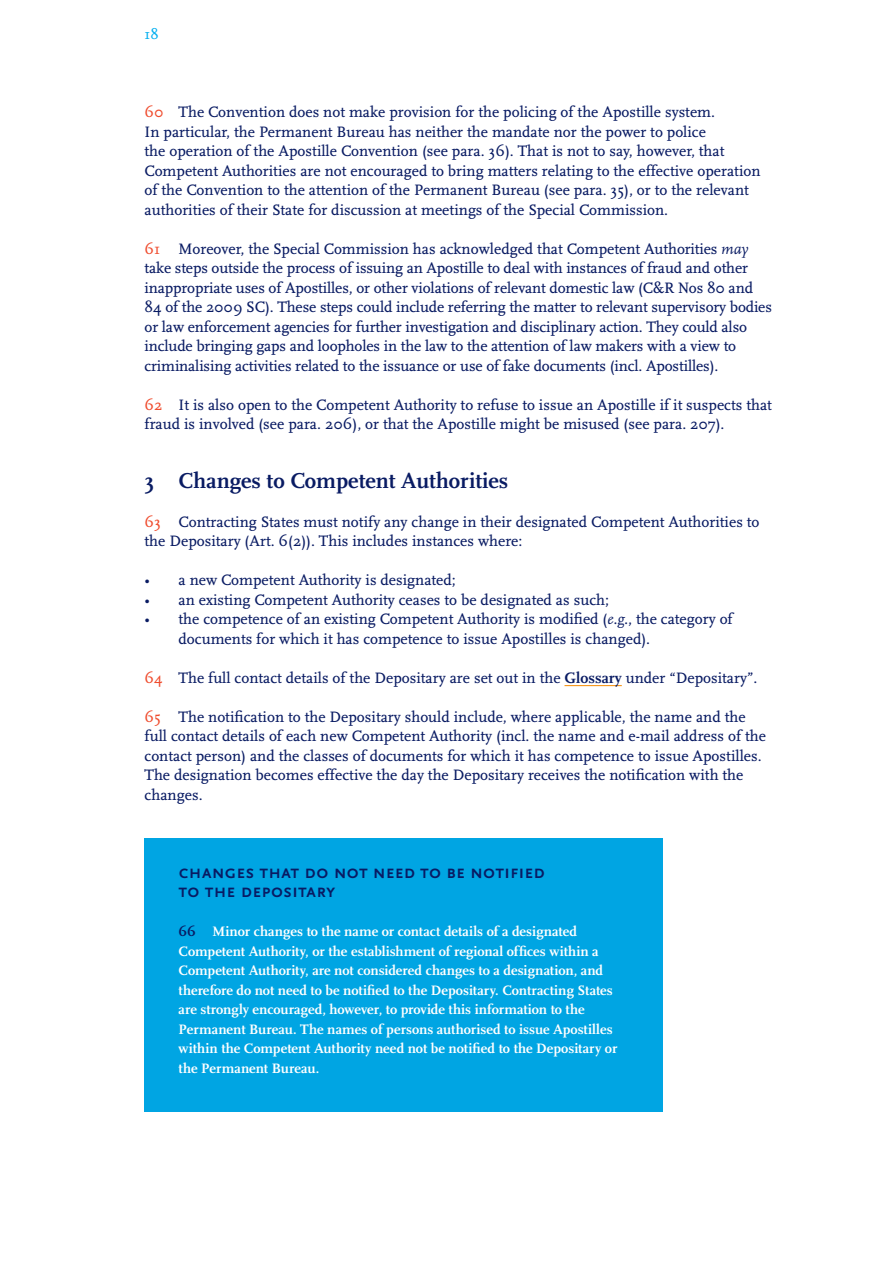
<style>
.page{position:relative;width:893px;height:1263px;background:#fff}
.page>*{position:absolute;margin:0;border:0;box-sizing:border-box;transform-origin:0 0}
.t1{font:700 22.5px "AD Scala";color:#091b63}
.t2{font:700 19.5px/19.5px "AD Scala Sans Caps";letter-spacing:-.01em;color:#091b63}
.t3{font:15.75px/19.5px "AD Scala Romein";color:#091b63}
.t4{font:15px "AD Scala Romein";color:#00aeef}
.t5{font:700 14.25px/19.5px "AD Scala";color:#fff}
.s1{color:#ef4d2f}
.s2{font-family:"AD Scala";font-style:italic}
.s3{font-family:"AD Scala";font-weight:700}
.s4{color:#091b63}
</style>
<div class="page">
<div style="left:145px;top:838px;width:518px;height:273px;background:#00a5e3"></div>
<hr style="left:564px;top:685px;width:58px;height:1px;background:#f7971d">
<p class="t4" style="left:145px;top:26px;width:16px">18</p>
<p class="t3" style="left:145px;top:102px;width:618px"><span class="s1">60</span> The Convention does not make provision for the policing of the Apostille system.<br>In particular, the Permanent Bureau has neither the mandate nor the power to police<br>the operation of the Apostille Convention (see para. 36). That is not to say, however, that Competent Authorities are not encouraged to bring matters relating to the effective operation of the Convention to the attention of the Permanent Bureau (see para. 35), or to the relevant authorities of their State for discussion at meetings of the Special Commission.</p>
<p class="t3" style="left:145px;top:239px;width:629px"><span class="s1">61</span> Moreover, the Special Commission has acknowledged that Competent Authorities <span class="s2">may </span>take steps outside the process of issuing an Apostille to deal with instances of fraud and other inappropriate uses of Apostilles, or other violations of relevant domestic law (C&amp;R Nos 80 and 84 of the 2009 SC). These steps could include referring the matter to relevant supervisory bodies or law enforcement agencies for further investigation and disciplinary action. They could also include bringing gaps and loopholes in the law to the attention of law makers with a view to criminalising activities related to the issuance or use of fake documents (incl. Apostilles).</p>
<p class="t3" style="left:145px;top:395px;width:629px"><span class="s1">62</span> It is also open to the Competent Authority to refuse to issue an Apostille if it suspects that fraud is involved (see para. 206), or that the Apostille might be misused (see para. 207).</p>
<h1 class="t1" style="left:145px;top:467px;width:365px">3 Changes to Competent Authorities</h1>
<p class="t3" style="left:145px;top:512px;width:616px"><span class="s1">63</span> Contracting States must notify any change in their designated Competent Authorities to the Depositary (Art. 6(2)). This includes instances where:</p>
<p class="t3" style="left:145px;top:570px;width:313px">• a new Competent Authority is designated;</p>
<p class="t3" style="left:145px;top:590px;width:466px">• an existing Competent Authority ceases to be designated as such;</p>
<p class="t3" style="left:179px;top:609px;width:556px;text-indent:-34px">• the competence of an existing Competent Authority is modified (<span class="s2">e.g.</span>, the category of documents for which it has competence to issue Apostilles is changed).</p>
<p class="t3" style="left:145px;top:668px;width:614px"><span class="s1">64</span> The full contact details of the Depositary are set out in the <span class="s3">Glossary</span> under “Depositary”.</p>
<p class="t3" style="left:145px;top:707px;width:623px"><span class="s1">65</span> The notification to the Depositary should include, where applicable, the name and the full contact details of each new Competent Authority (incl. the name and e-mail address of the contact person) and the classes of documents for which it has competence to issue Apostilles.<br>The designation becomes effective the day the Depositary receives the notification with the changes.</p>
<p class="t2" style="left:179px;top:862px;width:368px">changes that do not need to be notified to the depositary</p>
<p class="t5" style="left:179px;top:922px;width:440px"><span class="s4">66</span> Minor changes to the name or contact details of a designated Competent Authority, or the establishment of regional offices within a Competent Authority, are not considered changes to a designation, and therefore do not need to be notified to the Depositary. Contracting States are strongly encouraged, however, to provide this information to the Permanent Bureau. The names of persons authorised to issue Apostilles within the Competent Authority need not be notified to the Depositary or the Permanent Bureau.</p>
</div>
